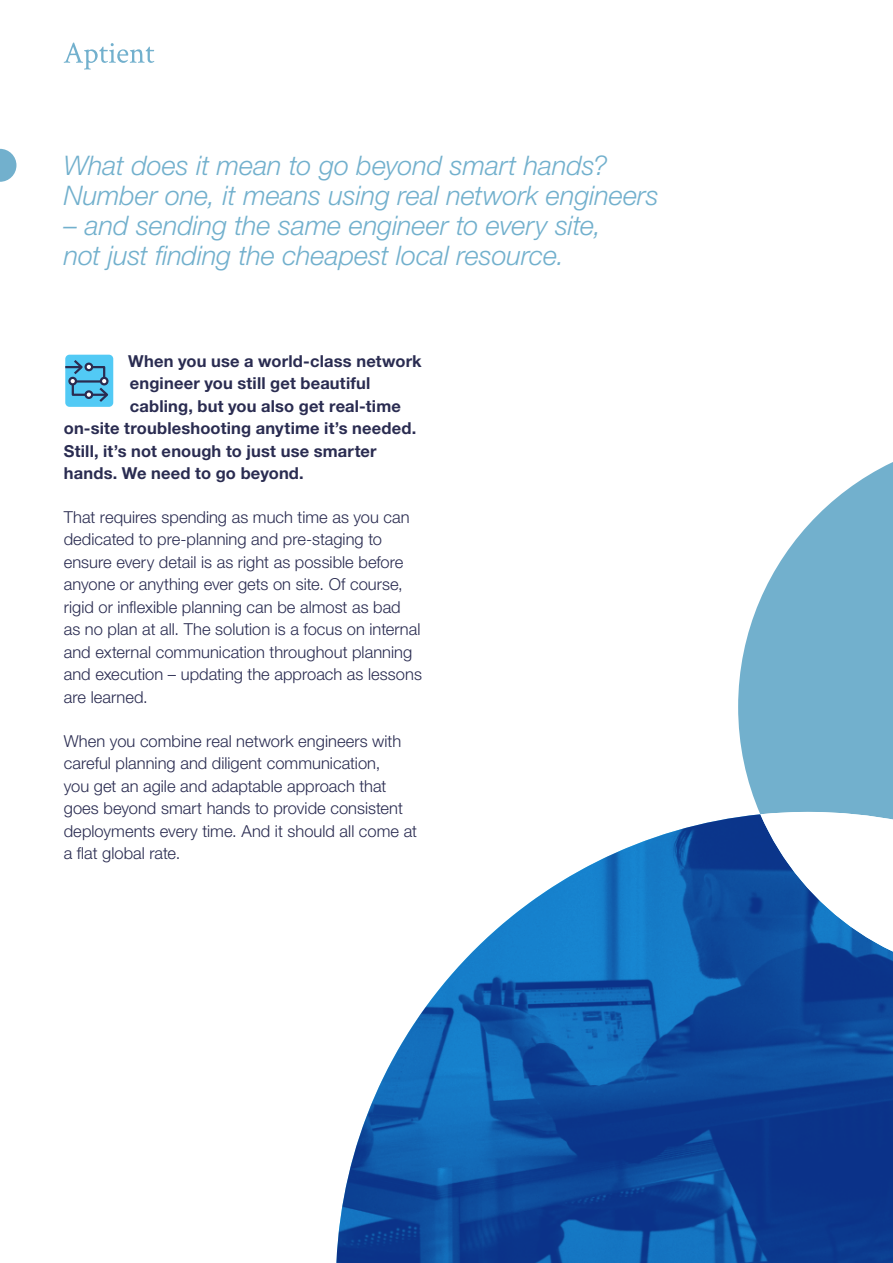
<style>
.page{position:relative;width:893px;height:1263px;background:#fff}
.page>*{position:absolute;margin:0;border:0;box-sizing:border-box;transform-origin:0 0}
.t1{font:italic 300 27px/30px "Helvetica Neue";letter-spacing:-.005em;color:#72b0cd}
.t2{font:300 16.5px/22.5px "Helvetica Neue";color:#2a2c51}
.t3{font:700 16.5px "Helvetica Neue";letter-spacing:.01em;color:#2a2c51}
</style>
<div class="page">
<img style="left:336px;top:817px;width:557px;height:446px">
<svg style="left:738px;top:462px;width:155px;height:484px;fill:#72b0cd"></svg>
<svg style="left:760px;top:812px;width:133px;height:166px"></svg>
<svg style="left:64px;top:43px;width:90px;height:27px"></svg>
<svg style="left:0;top:149px;width:16px;height:33px"></svg>
<div style="left:65px;top:355px;width:48px;height:52px;background:#52caf5;border-radius:4px"></div>
<svg style="left:65px;top:358px;width:44px;height:46px"></svg>
<div style="left:84px;top:363px;width:9px;height:8px;border:2px solid #2a2c51;border-radius:50%"></div>
<h1 class="t1" style="left:64px;top:149px;width:597px">What does it mean to go beyond smart hands?<br>Number one, it means using real network engineers</h1>
<h1 class="t1" style="left:64px;top:209px;width:539px">– and sending the same engineer to every site, not just finding the cheapest local resource.</h1>
<p class="t3" style="left:128px;top:348px;width:295px">When you use a world-class network</p>
<p class="t3" style="left:130px;top:370px;width:242px">engineer you still get beautiful</p>
<p class="t3" style="left:130px;top:393px;width:273px">cabling, but you also get real-time</p>
<p class="t3" style="left:64px;top:415px;width:354px">on-site troubleshooting anytime it’s needed.</p>
<p class="t3" style="left:64px;top:438px;width:314px">Still, it’s not enough to just use smarter</p>
<p class="t3" style="left:64px;top:460px;width:242px">hands. We need to go beyond.</p>
<p class="t2" style="left:64px;top:505px;width:360px">That requires spending as much time as you can dedicated to pre-planning and pre-staging to ensure every detail is as right as possible before anyone or anything ever gets on site. Of course, rigid or inflexible planning can be almost as bad<br>as no plan at all. The solution is a focus on internal and external communication throughout planning and execution – updating the approach as lessons are learned.</p>
<p class="t2" style="left:64px;top:729px;width:355px">When you combine real network engineers with careful planning and diligent communication,<br>you get an agile and adaptable approach that goes beyond smart hands to provide consistent deployments every time. And it should all come at a flat global rate.</p>
</div>
